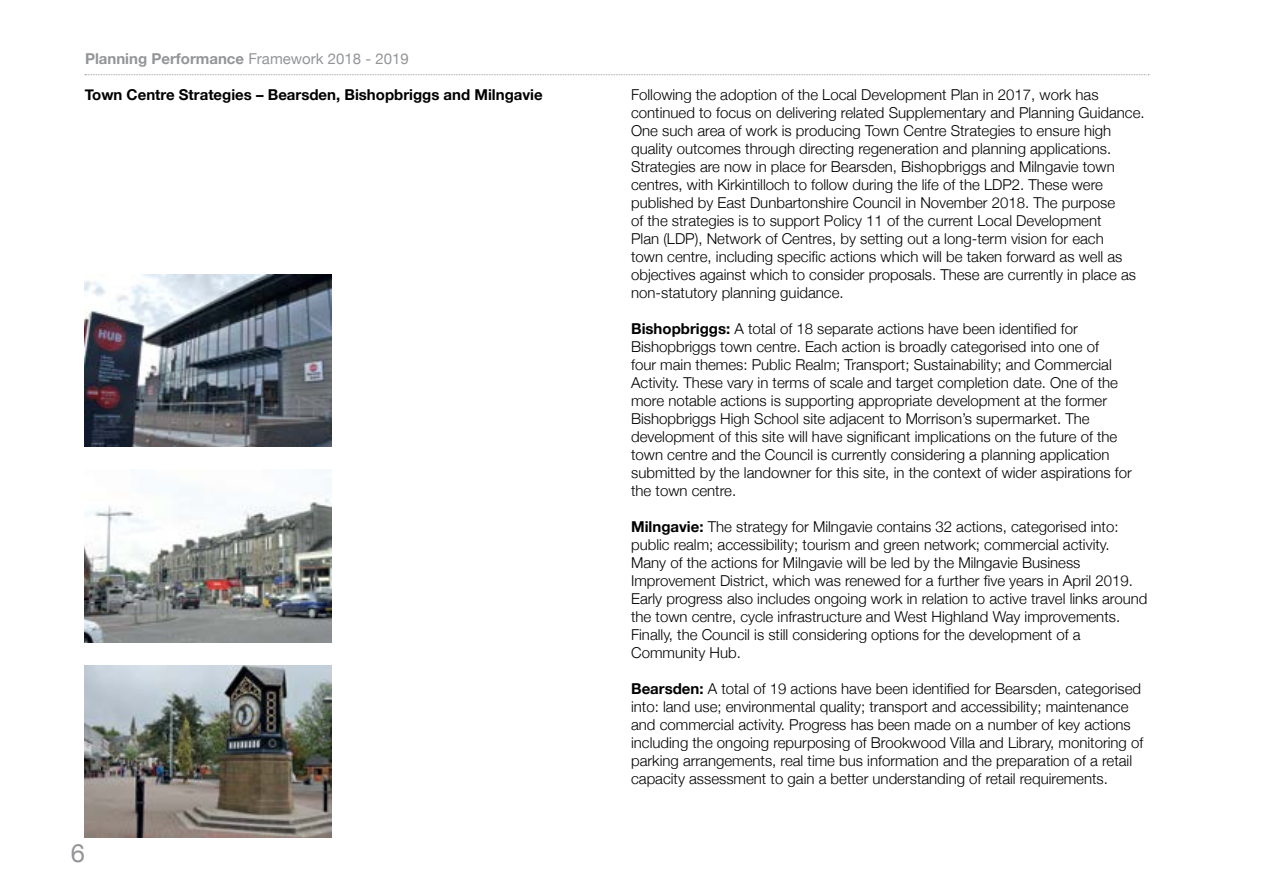
<style>
.page{position:relative;width:1263px;height:893px;background:#fff}
.page>*{position:absolute;margin:0;border:0;box-sizing:border-box;transform-origin:0 0}
.t1{font:25.5px "Helvetica Neue";color:#939598}
.Bodycopy_10pt_Hel_Ne{font:300 15px/18px "Helvetica Neue";color:#000}
.t2{font:700 15px "Helvetica Neue";color:#000}
.t3{font:700 15px "Helvetica Neue";color:#939598}
.s1{font-weight:400}
.s2{font-weight:700}
</style>
<div class="page">
<svg style="left:85px;top:74px;width:1064px;height:1px"></svg>
<img style="left:85px;top:274px;width:246px;height:172px">
<img style="left:85px;top:470px;width:246px;height:172px">
<img style="left:85px;top:666px;width:246px;height:172px">
<p class="t3" style="left:85px;top:46px;width:325px">Planning Performance <span class="s1">Framework 2018 - 2019</span></p>
<p class="t2" style="left:85px;top:83px;width:460px">Town Centre Strategies – Bearsden, Bishopbriggs and Milngavie</p>
<h1 class="t1" style="left:71px;top:834px;width:16px">6</h1>
<p class="Bodycopy_10pt_Hel_Ne" style="left:631px;top:84px;width:515px">Following the adoption of the Local Development Plan in 2017, work has continued to focus on delivering related Supplementary and Planning Guidance.<br>One such area of work is producing Town Centre Strategies to ensure high quality outcomes through directing regeneration and planning applications.<br>Strategies are now in place for Bearsden, Bishopbriggs and Milngavie town centres, with Kirkintilloch to follow during the life of the LDP2. These were published by East Dunbartonshire Council in November 2018. The purpose<br>of the strategies is to support Policy 11 of the current Local Development<br>Plan (LDP), Network of Centres, by setting out a long-term vision for each<br>town centre, including specific actions which will be taken forward as well as objectives against which to consider proposals. These are currently in place as non-statutory planning guidance.</p>
<p class="Bodycopy_10pt_Hel_Ne" style="left:631px;top:318px;width:502px"><span class="s2">Bishopbriggs:</span> A total of 18 separate actions have been identified for Bishopbriggs town centre. Each action is broadly categorised into one of<br>four main themes: Public Realm; Transport; Sustainability; and Commercial Activity. These vary in terms of scale and target completion date. One of the more notable actions is supporting appropriate development at the former Bishopbriggs High School site adjacent to Morrison’s supermarket. The development of this site will have significant implications on the future of the town centre and the Council is currently considering a planning application submitted by the landowner for this site, in the context of wider aspirations for the town centre.</p>
<p class="Bodycopy_10pt_Hel_Ne" style="left:631px;top:516px;width:518px"><span class="s2">Milngavie:</span> The strategy for Milngavie contains 32 actions, categorised into: public realm; accessibility; tourism and green network; commercial activity.<br>Many of the actions for Milngavie will be led by the Milngavie Business Improvement District, which was renewed for a further five years in April 2019.<br>Early progress also includes ongoing work in relation to active travel links around the town centre, cycle infrastructure and West Highland Way improvements.<br>Finally, the Council is still considering options for the development of a Community Hub.</p>
<p class="Bodycopy_10pt_Hel_Ne" style="left:631px;top:678px;width:514px"><span class="s2">Bearsden:</span> A total of 19 actions have been identified for Bearsden, categorised into: land use; environmental quality; transport and accessibility; maintenance and commercial activity. Progress has been made on a number of key actions including the ongoing repurposing of Brookwood Villa and Library, monitoring of parking arrangements, real time bus information and the preparation of a retail capacity assessment to gain a better understanding of retail requirements.</p>
</div>
